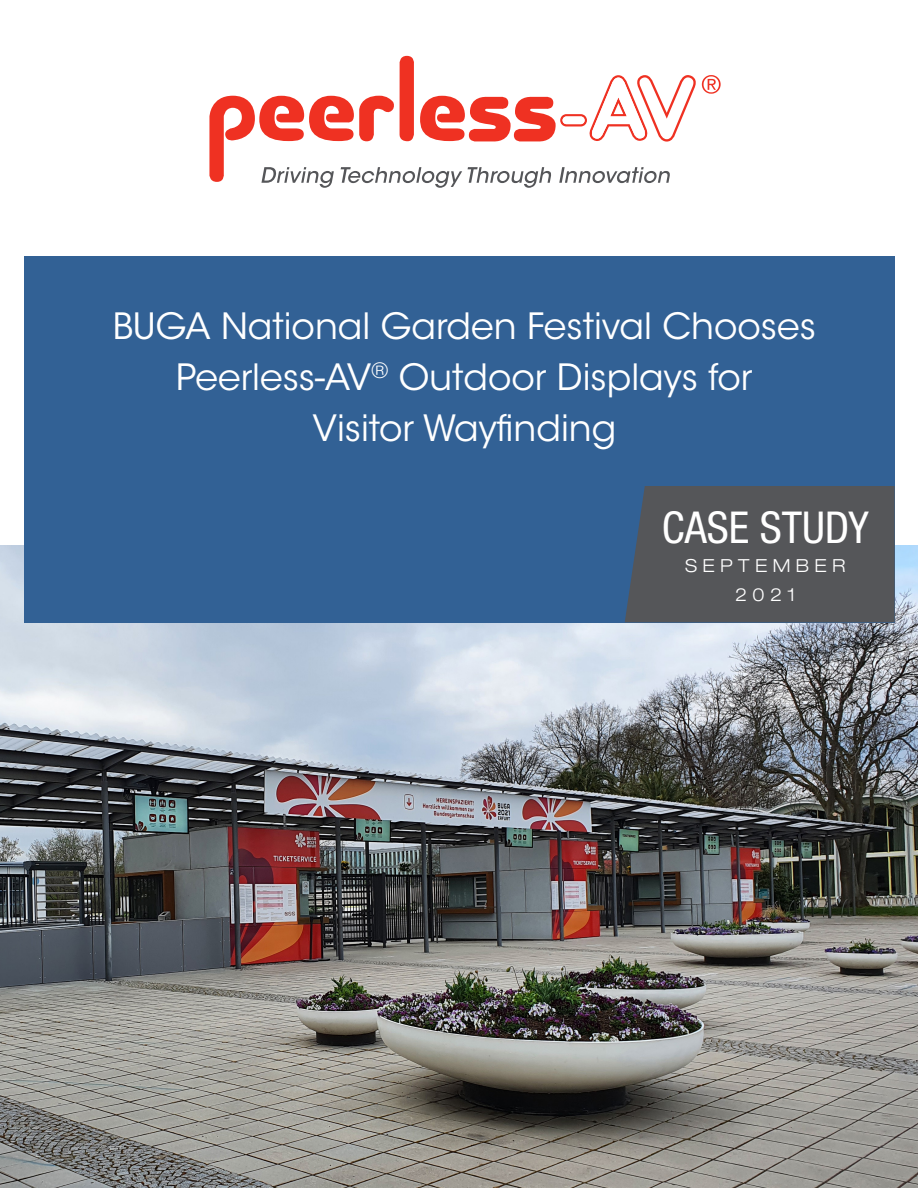
<style>
.page{position:relative;width:918px;height:1188px;background:#fff}
.page>*{position:absolute;margin:0;border:0;box-sizing:border-box;transform-origin:0 0}
.Text_Bolded_4{font:condensed 43.95px "Helvetica Neue LT Std";color:#fff}
.Proposal{font:36px "ITC Avant Garde Std";color:#fff}
.Text_Bolded_4-2{font:300 expanded 18px "Helvetica Neue LT Std";letter-spacing:.3em;color:#fff}
</style>
<div class="page">
<img style="left:0;top:545px;width:918px;height:643px">
<div style="left:24px;top:256px;width:871px;height:366px;background:#326195"></div>
<div style="left:625px;top:486px;width:270px;height:136px;background:#555659"></div>
<svg style="left:209px;top:56px;width:512px;height:132px"></svg>
<p class="Proposal" style="left:113px;top:304px;width:705px">BUGA National Garden Festival Chooses</p>
<p class="Proposal" style="left:176px;top:355px;width:578px">Peerless-AV<sup>®</sup> Outdoor Displays for</p>
<p class="Proposal" style="left:312px;top:406px;width:306px">Visitor Wayfinding</p>
<p class="Text_Bolded_4" style="left:662px;top:502px;width:208px">CASE STUDY</p>
<p class="Text_Bolded_4-2" style="left:685px;top:555px;width:162px">SEPTEMBER</p>
<p class="Text_Bolded_4-2" style="left:735px;top:583px;width:62px">2021</p>
</div>
